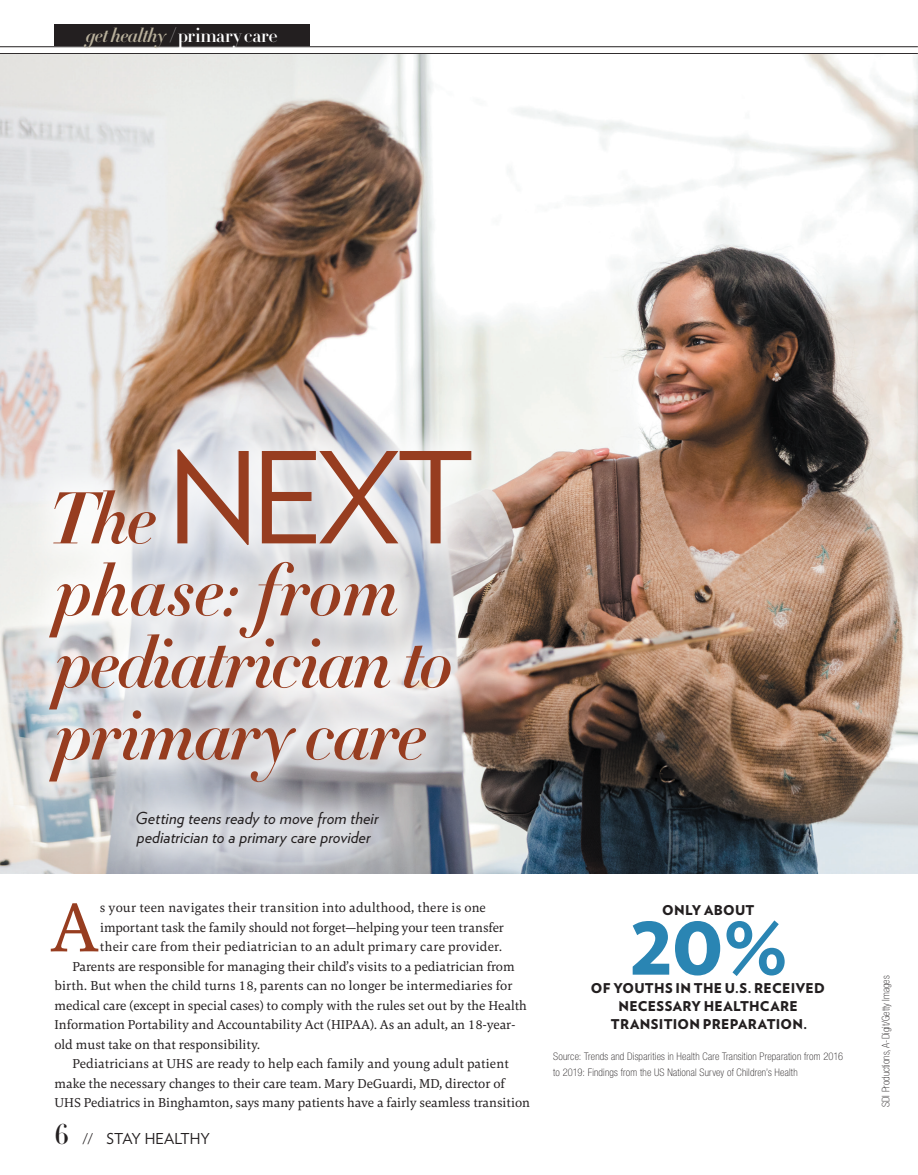
<style>
.page{position:relative;width:918px;height:1175px;background:#fff}
.page>*{position:absolute;margin:0;border:0;box-sizing:border-box;transform-origin:0 0}
.Hed_Didot_UHS{font:126px "Verlag";color:#973d20}
.Body_drop_cap_UHS{font:72.75px "Carrara";color:#973d20}
.Hed_Didot_UHS-2{font:72px/72px "Didot HTF B24 Bold Ital";letter-spacing:-.03em;color:#973d20}
.Subheads_UHS{font:900 72px "Verlag";color:#2a85b3}
.Dept_tag_UHS{font:19.5px "Didot HTF B24 Bold";letter-spacing:-.015em;color:#fff}
.Short_Takes_Deck_UHS{font:italic 16.5px/19.5px "Verlag";letter-spacing:.005em;color:#231f20}
.t1{font:15px "Verlag";color:#231f20}
.Body_indent_UHS{font:13.5px/19.5px "Carrara";color:#231f20}
.Body_drop_cap_UHS-2{font:13.5px/19.5px "Carrara";letter-spacing:.01em;color:#231f20}
.Subheads_UHS-2{font:900 13.5px/18px "Verlag";letter-spacing:.02em;color:#231f20;text-align:center}
.Photo_Credit_UHS{font:100 condensed 10.5px "Helvetica Neue LT Std";letter-spacing:.02em;color:#231f20}
.caption_body{font:100 condensed 10.5px "Helvetica Neue LT Std";color:#231f20}
.s1{font-family:"Didot HTF B24 Bold Ital";color:#b9b19c}
.s2{font-family:"Didot HTF B24 Bold Ital";font-size:72px}
.s3{font-family:"Didot HTF B24 Bold";font-size:28.5px}
.s4{font-family:"Helvetica Neue LT Std";font-weight:300}
</style>
<div class="page">
<hr style="left:0;top:53px;width:918px;height:1px;background:#231f20">
<hr style="left:0;top:46px;width:918px;height:1px;background:#231f20">
<div style="left:54px;top:24px;width:256px;height:22px;background:#231f20"></div>
<img style="left:0;top:54px;width:918px;height:819px">
<div style="left:16px;top:417px;width:489px;height:398px;background:#fff;opacity:.75"></div>
<div style="left:87px;top:762px;width:340px;height:134px;background:#fff;opacity:.75"></div>
<p class="Dept_tag_UHS" style="left:86px;top:23px;width:194px"><span class="s1">get healthy</span> / primary care</p>
<p class="Hed_Didot_UHS" style="left:49px;top:404px;width:427px"><span class="s2">The</span> NEXT</p>
<p class="Hed_Didot_UHS-2" style="left:55px;top:557px;width:401px">phase: from pediatrician to primary care</p>
<p class="Short_Takes_Deck_UHS" style="left:135px;top:807px;width:245px">Getting teens ready to move from their pediatrician to a primary care provider</p>
<p class="Body_drop_cap_UHS" style="left:50px;top:880px;width:50px">A</p>
<p class="Body_drop_cap_UHS-2" style="left:100px;top:898px;width:406px">s your teen navigates their transition into adulthood, there is one important task the family should not forget—helping your teen transfer their care from their pediatrician to an adult primary care provider.</p>
<p class="Body_indent_UHS" style="left:54px;top:956px;width:474px;text-indent:18px">Parents are responsible for managing their child’s visits to a pediatrician from birth. But when the child turns 18, parents can no longer be intermediaries for medical care (except in special cases) to comply with the rules set out by the Health Information Portability and Accountability Act (HIPAA). As an adult, an 18-year&shy;old must take on that responsibility.</p>
<p class="Body_indent_UHS" style="left:54px;top:1054px;width:477px;text-indent:18px">Pediatricians at UHS are ready to help each family and young adult patient make the necessary changes to their care team. Mary DeGuardi, MD, director of<br>UHS Pediatrics in Binghamton, says many patients have a fairly seamless transition</p>
<p class="t1" style="left:54px;top:1127px;width:158px"><span class="s3">6</span> <span class="s4">//</span> STAY HEALTHY</p>
<p class="Subheads_UHS-2" style="left:662px;top:900px;width:94px">ONLY ABOUT</p>
<p class="Subheads_UHS" style="left:629px;top:889px;width:162px">20%</p>
<p class="Subheads_UHS-2" style="left:591px;top:978px;width:235px">OF YOUTHS IN THE U.S. RECEIVED<br>NECESSARY HEALTHCARE<br>TRANSITION PREPARATION.</p>
<p class="Photo_Credit_UHS" style="left:553px;top:1050px;width:292px">Source: Trends and Disparities in Health Care Transition Preparation from 2016</p>
<p class="Photo_Credit_UHS" style="left:553px;top:1066px;width:246px">to 2019: Findings from the US National Survey of Children’s Health</p>
<p class="caption_body" style="left:880px;top:1107px;width:133px;rotate:-90deg">SDI Productions, A-Digit/Getty Images</p>
</div>
